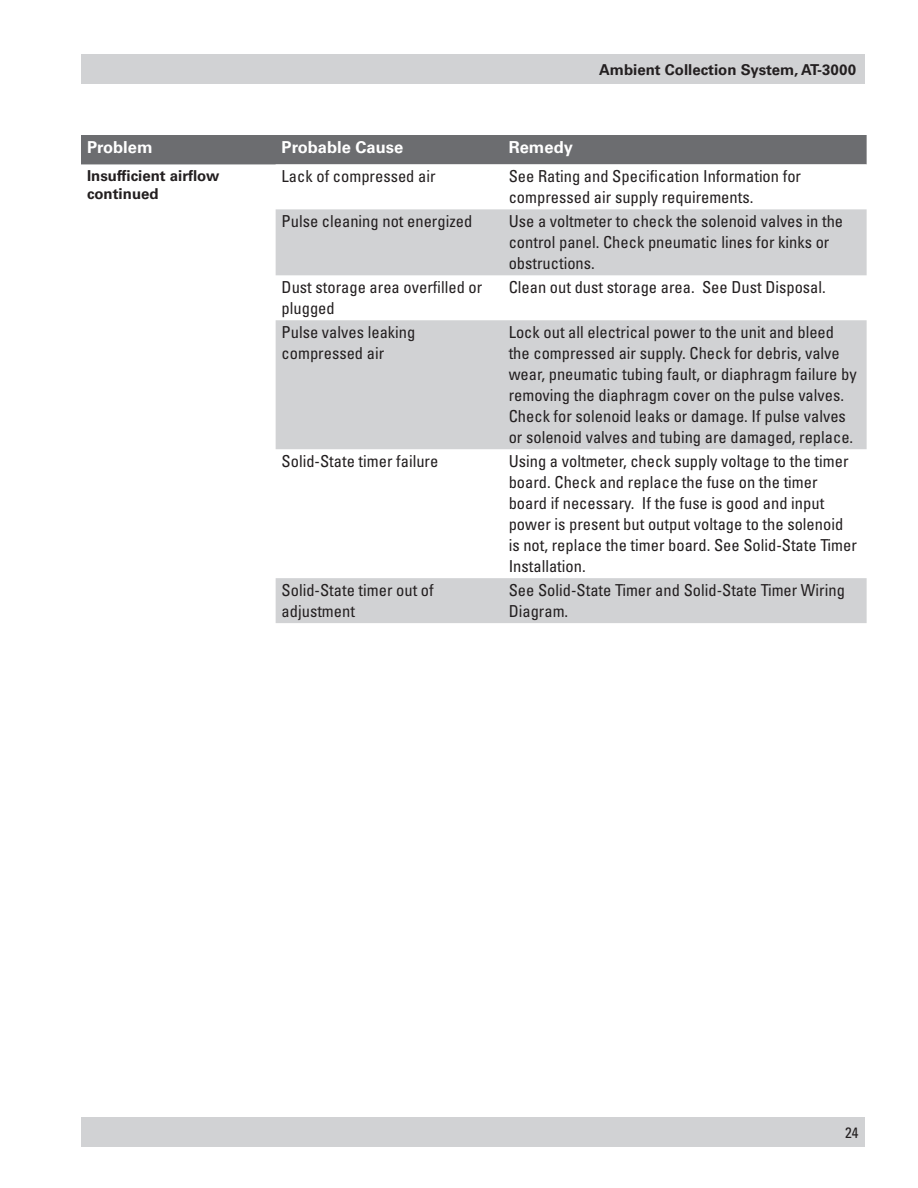
<style>
.page{position:relative;width:918px;height:1188px;background:#fff}
.page>*{position:absolute;margin:0;border:0;box-sizing:border-box;transform-origin:0 0}
.Body_Text{font:condensed 16.5px/21px "Univers LT Std";color:#231f20}
.parts_table_header_r{font:700 16.5px "Univers LT Std";color:#fff}
.Troubleshooting__pro{font:700 15px/18px "Univers LT Std";color:#231f20}
.t1{font:condensed 15px "Univers LT Std";color:#231f20}
</style>
<div class="page">
<div style="left:81px;top:54px;width:784px;height:30px;background:#d1d2d4"></div>
<div style="left:81px;top:1118px;width:784px;height:29px;background:#d1d2d4"></div>
<div style="left:81px;top:135px;width:786px;height:30px;background:#6c6d70"></div>
<svg style="left:276px;top:209px;width:591px;height:414px;fill:#d1d2d4"></svg>
<p class="Troubleshooting__pro" style="left:599px;top:61px;width:259px">Ambient Collection System, AT-3000</p>
<p class="parts_table_header_r" style="left:87px;top:137px;width:67px">Problem</p>
<p class="parts_table_header_r" style="left:282px;top:137px;width:123px">Probable Cause</p>
<p class="parts_table_header_r" style="left:509px;top:137px;width:66px">Remedy</p>
<p class="Troubleshooting__pro" style="left:87px;top:167px;width:134px">Insufficient airflow continued</p>
<p class="Body_Text" style="left:282px;top:166px;width:155px">Lack of compressed air</p>
<p class="Body_Text" style="left:509px;top:166px;width:294px">See Rating and Specification Information for compressed air supply requirements.</p>
<p class="Body_Text" style="left:282px;top:211px;width:192px">Pulse cleaning not energized</p>
<p class="Body_Text" style="left:509px;top:211px;width:336px">Use a voltmeter to check the solenoid valves in the control panel. Check pneumatic lines for kinks or obstructions.</p>
<p class="Body_Text" style="left:282px;top:277px;width:202px">Dust storage area overfilled or plugged</p>
<p class="Body_Text" style="left:509px;top:277px;width:319px">Clean out dust storage area. See Dust Disposal.</p>
<p class="Body_Text" style="left:282px;top:322px;width:135px">Pulse valves leaking compressed air</p>
<p class="Body_Text" style="left:509px;top:322px;width:350px">Lock out all electrical power to the unit and bleed the compressed air supply. Check for debris, valve wear, pneumatic tubing fault, or diaphragm failure by removing the diaphragm cover on the pulse valves.<br>Check for solenoid leaks or damage. If pulse valves or solenoid valves and tubing are damaged, replace.</p>
<p class="Body_Text" style="left:282px;top:451px;width:158px">Solid-State timer failure</p>
<p class="Body_Text" style="left:509px;top:451px;width:350px">Using a voltmeter, check supply voltage to the timer board. Check and replace the fuse on the timer board if necessary. If the fuse is good and input power is present but output voltage to the solenoid is not, replace the timer board. See Solid-State Timer Installation.</p>
<p class="Body_Text" style="left:282px;top:580px;width:154px">Solid-State timer out of adjustment</p>
<p class="Body_Text" style="left:509px;top:580px;width:338px">See Solid-State Timer and Solid-State Timer Wiring<br>Diagram.</p>
<p class="t1" style="left:845px;top:1123px;width:15px">24</p>
</div>
